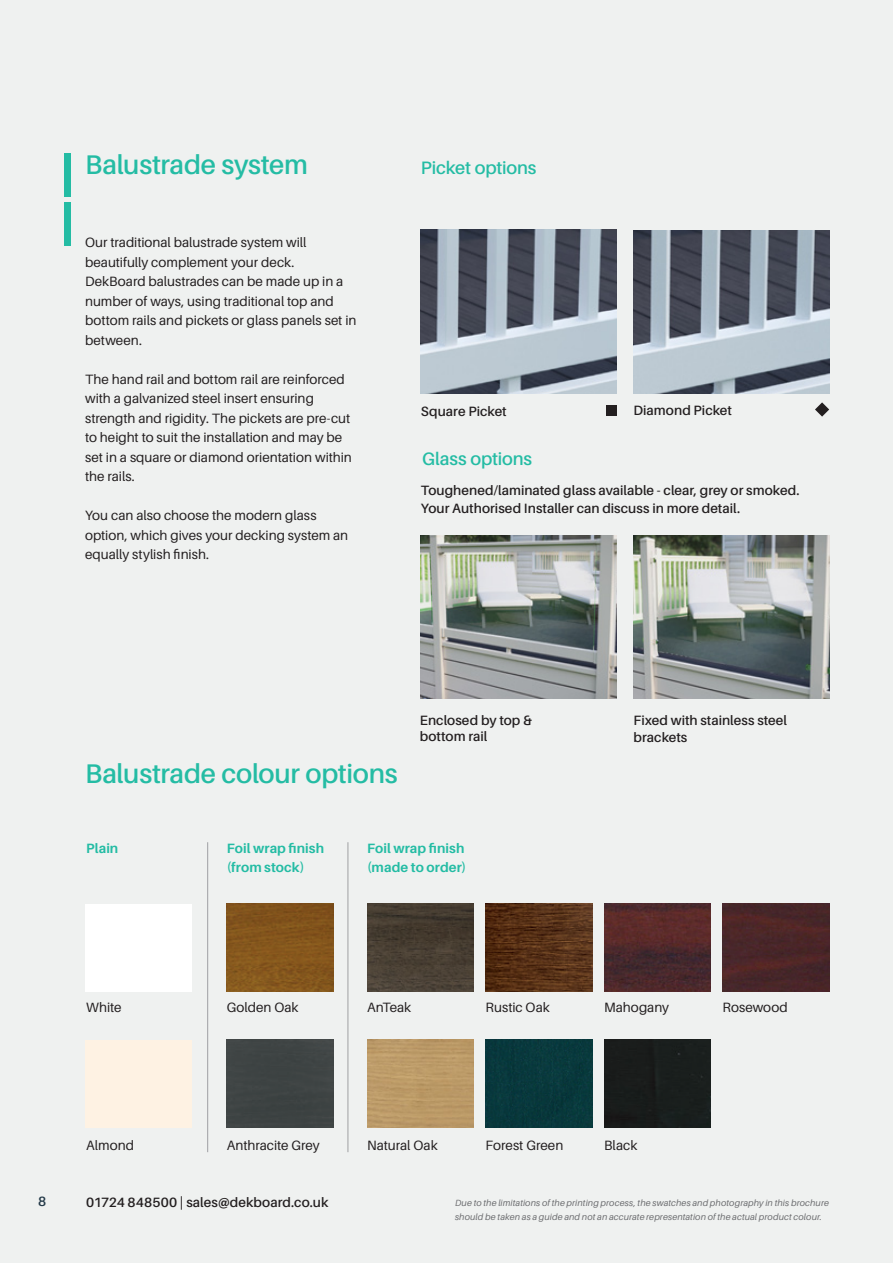
<style>
.page{position:relative;width:893px;height:1263px;background:#eff1f0}
.page>*{position:absolute;margin:0;border:0;box-sizing:border-box;transform-origin:0 0}
.t1{font:600 27px "Aileron";letter-spacing:-.01em;color:#24bca4}
.t2{font:600 18px "Aileron";letter-spacing:-.005em;color:#24bca4}
.t3{font:13.5px/19.5px "Aileron";color:#231f20}
.t4{font:600 13.5px/16.5px "Aileron";color:#231f20}
.t5{font:700 13.5px/19.5px "Aileron";letter-spacing:.005em;color:#24bca4}
.t6{font:600 13.5px "Aileron";color:#223847}
.t7{font:italic 9px/13.5px "Aileron";letter-spacing:.015em;color:#6c6d70}
</style>
<div class="page">
<div style="left:64px;top:154px;width:6px;height:43px;background:#24bca4"></div>
<div style="left:64px;top:203px;width:6px;height:43px;background:#24bca4"></div>
<img style="left:227px;top:904px;width:106px;height:88px">
<div style="left:227px;top:1039px;width:106px;height:88px;background:#3e4444"></div>
<img style="left:367px;top:904px;width:107px;height:88px">
<img style="left:367px;top:1039px;width:107px;height:88px">
<img style="left:486px;top:904px;width:106px;height:88px">
<div style="left:486px;top:1039px;width:106px;height:88px;background:#08383c"></div>
<img style="left:604px;top:904px;width:107px;height:88px">
<div style="left:604px;top:1039px;width:107px;height:88px;background:#191d1c"></div>
<img style="left:722px;top:904px;width:107px;height:88px">
<div style="left:85px;top:904px;width:107px;height:88px;background:#fff"></div>
<div style="left:85px;top:1039px;width:107px;height:88px;background:#fef2e3"></div>
<img style="left:634px;top:230px;width:195px;height:163px">
<hr style="left:207px;top:842px;width:1px;height:310px;background:#9fa0a3">
<hr style="left:348px;top:842px;width:1px;height:310px;background:#9fa0a3">
<img style="left:421px;top:230px;width:196px;height:163px">
<img style="left:634px;top:535px;width:196px;height:164px">
<div style="left:606px;top:405px;width:11px;height:10px;background:#231f20"></div>
<svg style="left:815px;top:402px;width:14px;height:15px"></svg>
<img style="left:421px;top:535px;width:196px;height:164px">
<h1 class="t1" style="left:85px;top:150px;width:224px">Balustrade system</h1>
<h2 class="t2" style="left:421px;top:158px;width:117px">Picket options</h2>
<p class="t3" style="left:85px;top:233px;width:273px">Our traditional balustrade system will beautifully complement your deck.<br>DekBoard balustrades can be made up in a number of ways, using traditional top and bottom rails and pickets or glass panels set in between.</p>
<p class="t3" style="left:85px;top:370px;width:268px">The hand rail and bottom rail are reinforced with a galvanized steel insert ensuring strength and rigidity. The pickets are pre-cut to height to suit the installation and may be set in a square or diamond orientation within the rails.</p>
<p class="t3" style="left:85px;top:506px;width:265px">You can also choose the modern glass option, which gives your decking system an equally stylish finish.</p>
<p class="t4" style="left:421px;top:403px;width:87px">Square Picket</p>
<p class="t4" style="left:633px;top:402px;width:100px">Diamond Picket</p>
<h2 class="t2" style="left:422px;top:449px;width:111px">Glass options</h2>
<p class="t4" style="left:421px;top:482px;width:380px;line-height:18px">Toughened/laminated glass available - clear, grey or smoked.<br>Your Authorised Installer can discuss in more detail.</p>
<h1 class="t1" style="left:85px;top:759px;width:314px">Balustrade colour options</h1>
<p class="t4" style="left:420px;top:712px;width:114px">Enclosed by top &amp; bottom rail</p>
<p class="t4" style="left:634px;top:712px;width:155px">Fixed with stainless steel brackets</p>
<p class="t5" style="left:86px;top:838px;width:34px">Plain</p>
<p class="t5" style="left:227px;top:838px;width:99px">Foil wrap finish (from stock)</p>
<p class="t5" style="left:367px;top:838px;width:101px">Foil wrap finish (made to order)</p>
<p class="t3" style="left:86px;top:998px;width:37px">White</p>
<p class="t3" style="left:227px;top:998px;width:73px">Golden Oak</p>
<p class="t3" style="left:367px;top:998px;width:46px">AnTeak</p>
<p class="t3" style="left:485px;top:998px;width:66px">Rustic Oak</p>
<p class="t3" style="left:604px;top:998px;width:67px">Mahogany</p>
<p class="t3" style="left:722px;top:998px;width:67px">Rosewood</p>
<p class="t3" style="left:86px;top:1135px;width:49px">Almond</p>
<p class="t3" style="left:227px;top:1135px;width:94px">Anthracite Grey</p>
<p class="t3" style="left:367px;top:1135px;width:72px">Natural Oak</p>
<p class="t3" style="left:485px;top:1135px;width:79px">Forest Green</p>
<p class="t3" style="left:604px;top:1135px;width:35px">Black</p>
<p class="t6" style="left:38px;top:1193px;width:10px">8</p>
<p class="t4" style="left:86px;top:1194px;width:244px">01724 848500 | sales@dekboard.co.uk</p>
<p class="t7" style="left:455px;top:1196px;width:375px">Due to the limitations of the printing process, the swatches and photography in this brochure should be taken as a guide and not an accurate representation of the actual product colour.</p>
</div>
